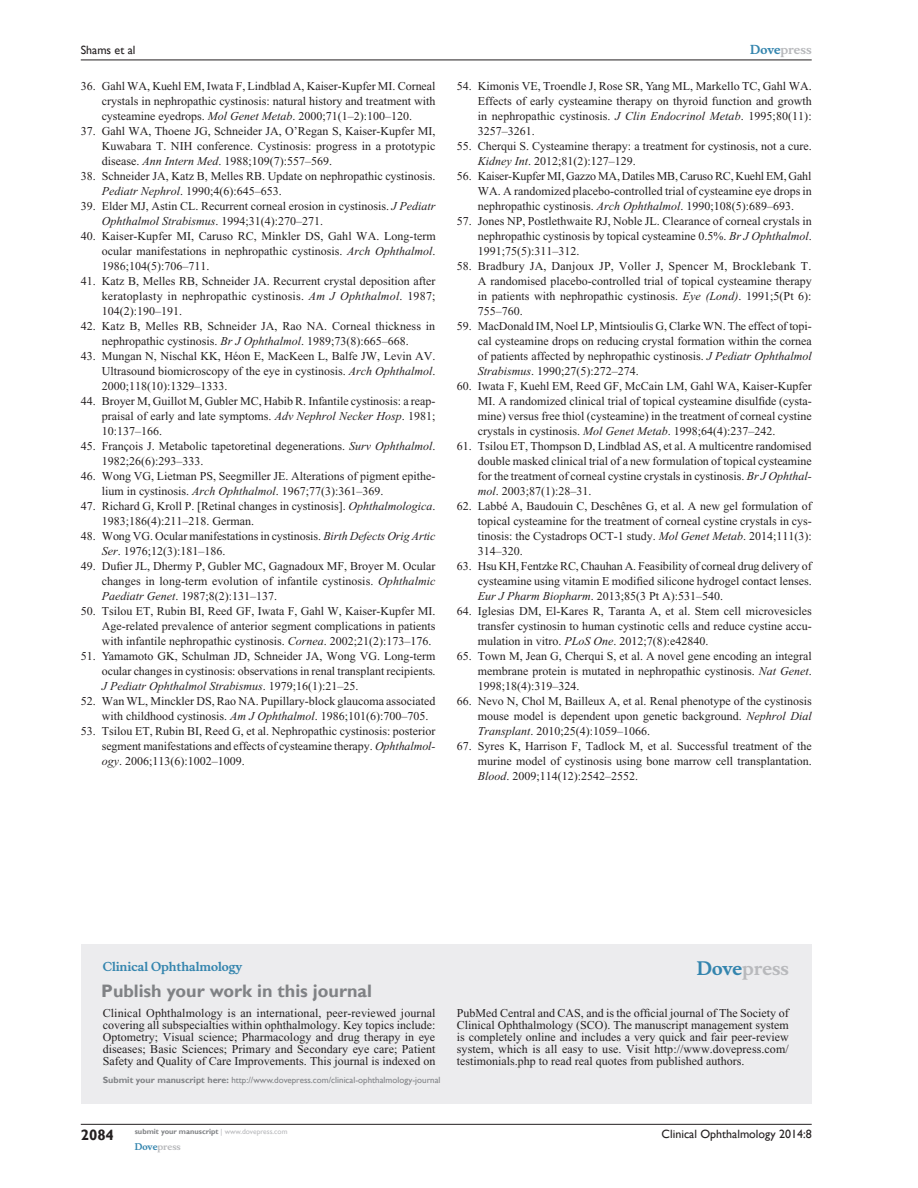
<style>
.page{position:relative;width:918px;height:1188px;background:#fff}
.page>*{position:absolute;margin:0;border:0;box-sizing:border-box;transform-origin:0 0}
.PromBx-H1{font:700 18px "Gill Sans";color:#808285}
.PromBx-Brand{font:700 18px "Musee";color:#b8b9bc}
.t1{font:700 15px "Gill Sans";color:#231f20}
.RefNL2{font:12px/15px "Times New Roman";color:#231f20;text-align:justify}
.PromBx-Tx{font:12px/12px "Times New Roman";color:#231f20;text-align:justify}
.t2{font:12px "Gill Sans";color:#231f20}
.PromBx-JrnlName{font:700 12px "Musee";color:#3485ae}
.t3{font:700 12px "Musee";color:#b8b9bc}
.PromBx-SubmitMssWebA{font:9px "Gill Sans";color:#808285}
.t4{font:700 9px "Musee";color:#b8b9bc}
.t5{font:700 7.5px "Gill Sans";color:#808285}
.s1{font-style:italic}
.s2{color:#3485ae}
.s3{font-weight:700}
.s4{font-weight:400;color:#b8b9bc}
</style>
<div class="page">
<div style="left:81px;top:944px;width:731px;height:159px;background:#ececee"></div>
<hr style="left:81px;top:1124px;width:731px;height:1px;background:#231f20">
<hr style="left:81px;top:60px;width:731px;height:1px;background:#231f20">
<p class="t2" style="left:81px;top:43px;width:56px">Shams et al</p>
<p class="RefNL2" style="left:102px;top:79px;width:335px;text-indent:-21px">36. Gahl WA, Kuehl EM, Iwata F, Lindblad A, Kaiser-Kupfer MI. Corneal crystals in nephropathic cystinosis: natural history and treatment with cysteamine eyedrops. <span class="s1">Mol Genet Metab</span>. 2000;71(1–2):100–120.</p>
<p class="RefNL2" style="left:102px;top:124px;width:335px;text-indent:-21px">37. Gahl WA, Thoene JG, Schneider JA, O’Regan S, Kaiser-Kupfer MI, Kuwabara T. NIH conference. Cystinosis: progress in a prototypic disease. <span class="s1">Ann Intern Med</span>. 1988;109(7):557–569.</p>
<p class="RefNL2" style="left:102px;top:169px;width:335px;text-indent:-21px">38. Schneider JA, Katz B, Melles RB. Update on nephropathic cystinosis.<br><span class="s1">Pediatr Nephrol</span>. 1990;4(6):645–653.</p>
<p class="RefNL2" style="left:102px;top:199px;width:335px;text-indent:-21px">39. Elder MJ, Astin CL. Recurrent corneal erosion in cystinosis. <span class="s1">J Pediatr<br>Ophthalmol Strabismus</span>. 1994;31(4):270–271.</p>
<p class="RefNL2" style="left:102px;top:229px;width:336px;text-indent:-21px">40. Kaiser-Kupfer MI, Caruso RC, Minkler DS, Gahl WA. Long-term ocular manifestations in nephropathic cystinosis. <span class="s1">Arch Ophthalmol</span>.<br>1986;104(5):706–711.</p>
<p class="RefNL2" style="left:102px;top:274px;width:335px;text-indent:-21px">41. Katz B, Melles RB, Schneider JA. Recurrent crystal deposition after keratoplasty in nephropathic cystinosis. <span class="s1">Am J Ophthalmol</span>. 1987; 104(2):190–191.</p>
<p class="RefNL2" style="left:81px;top:319px;width:356px;text-align:center">42. Katz B, Melles RB, Schneider JA, Rao NA. Corneal thickness in nephropathic cystinosis. <span class="s1">Br J Ophthalmol</span>. 1989;73(8):665–668.</p>
<p class="RefNL2" style="left:102px;top:349px;width:335px;text-indent:-21px">43. Mungan N, Nischal KK, Héon E, MacKeen L, Balfe JW, Levin AV.<br>Ultrasound biomicroscopy of the eye in cystinosis. <span class="s1">Arch Ophthalmol</span>.<br>2000;118(10):1329–1333.</p>
<p class="RefNL2" style="left:102px;top:394px;width:335px;text-indent:-21px">44. Broyer M, Guillot M, Gubler MC, Habib R. Infantile cystinosis: a reap&shy;praisal of early and late symptoms. <span class="s1">Adv Nephrol Necker Hosp</span>. 1981; 10:137–166.</p>
<p class="RefNL2" style="left:102px;top:439px;width:335px;text-indent:-21px">45. François J. Metabolic tapetoretinal degenerations. <span class="s1">Surv Ophthalmol</span>.<br>1982;26(6):293–333.</p>
<p class="RefNL2" style="left:102px;top:469px;width:335px;text-indent:-21px">46. Wong VG, Lietman PS, Seegmiller JE. Alterations of pigment epithe&shy;lium in cystinosis. <span class="s1">Arch Ophthalmol</span>. 1967;77(3):361–369.</p>
<p class="RefNL2" style="left:102px;top:499px;width:335px;text-indent:-21px">47. Richard G, Kroll P. [Retinal changes in cystinosis]. <span class="s1">Ophthalmologica</span>.<br>1983;186(4):211–218. German.</p>
<p class="RefNL2" style="left:102px;top:529px;width:335px;text-indent:-21px">48. Wong VG. Ocular manifestations in cystinosis. <span class="s1">Birth Defects Orig Artic<br>Ser</span>. 1976;12(3):181–186.</p>
<p class="RefNL2" style="left:102px;top:559px;width:335px;text-indent:-21px">49. Dufier JL, Dhermy P, Gubler MC, Gagnadoux MF, Broyer M. Ocular changes in long-term evolution of infantile cystinosis. <span class="s1">Ophthalmic Paediatr Genet</span>. 1987;8(2):131–137.</p>
<p class="RefNL2" style="left:102px;top:604px;width:335px;text-indent:-21px">50. Tsilou ET, Rubin BI, Reed GF, Iwata F, Gahl W, Kaiser-Kupfer MI.<br>Age-related prevalence of anterior segment complications in patients with infantile nephropathic cystinosis. <span class="s1">Cornea</span>. 2002;21(2):173–176.</p>
<p class="RefNL2" style="left:102px;top:649px;width:335px;text-indent:-21px">51. Yamamoto GK, Schulman JD, Schneider JA, Wong VG. Long-term ocular changes in cystinosis: observations in renal transplant recipients.<br><span class="s1">J Pediatr Ophthalmol Strabismus</span>. 1979;16(1):21–25.</p>
<p class="RefNL2" style="left:102px;top:694px;width:335px;text-indent:-21px">52. Wan WL, Minckler DS, Rao NA. Pupillary-block glaucoma associated with childhood cystinosis. <span class="s1">Am J Ophthalmol</span>. 1986;101(6):700–705.</p>
<p class="RefNL2" style="left:102px;top:724px;width:335px;text-indent:-21px">53. Tsilou ET, Rubin BI, Reed G, et al. Nephropathic cystinosis: posterior segment manifestations and effects of cysteamine therapy. <span class="s1">Ophthalmol&shy;ogy</span>. 2006;113(6):1002–1009.</p>
<p class="t3" style="left:750px;top:43px;width:63px"><span class="s2">Dove</span>press</p>
<p class="RefNL2" style="left:478px;top:79px;width:335px;text-indent:-21px">54. Kimonis VE, Troendle J, Rose SR, Yang ML, Markello TC, Gahl WA.<br>Effects of early cysteamine therapy on thyroid function and growth in nephropathic cystinosis. <span class="s1">J Clin Endocrinol Metab</span>. 1995;80(11):<br>3257–3261.</p>
<p class="RefNL2" style="left:478px;top:139px;width:335px;text-indent:-21px">55. Cherqui S. Cysteamine therapy: a treatment for cystinosis, not a cure.<br><span class="s1">Kidney Int</span>. 2012;81(2):127–129.</p>
<p class="RefNL2" style="left:478px;top:169px;width:336px;text-indent:-21px">56. Kaiser-Kupfer MI, Gazzo MA, Datiles MB, Caruso RC, Kuehl EM, Gahl WA. A randomized placebo-controlled trial of cysteamine eye drops in nephropathic cystinosis. <span class="s1">Arch Ophthalmol</span>. 1990;108(5):689–693.</p>
<p class="RefNL2" style="left:478px;top:214px;width:335px;text-indent:-21px">57. Jones NP, Postlethwaite RJ, Noble JL. Clearance of corneal crystals in nephropathic cystinosis by topical cysteamine 0.5%. <span class="s1">Br J Ophthalmol</span>.<br>1991;75(5):311–312.</p>
<p class="RefNL2" style="left:478px;top:259px;width:335px;text-indent:-21px">58. Bradbury JA, Danjoux JP, Voller J, Spencer M, Brocklebank T.<br>A randomised placebo-controlled trial of topical cysteamine therapy in patients with nephropathic cystinosis. <span class="s1">Eye (Lond)</span>. 1991;5(Pt 6):<br>755–760.</p>
<p class="RefNL2" style="left:478px;top:319px;width:335px;text-indent:-21px">59. MacDonald IM, Noel LP, Mintsioulis G, Clarke WN. The effect of topi&shy;cal cysteamine drops on reducing crystal formation within the cornea of patients affected by nephropathic cystinosis. <span class="s1">J Pediatr Ophthalmol Strabismus</span>. 1990;27(5):272–274.</p>
<p class="RefNL2" style="left:478px;top:379px;width:335px;text-indent:-21px">60. Iwata F, Kuehl EM, Reed GF, McCain LM, Gahl WA, Kaiser-Kupfer MI. A randomized clinical trial of topical cysteamine disulfide (cysta&shy;mine) versus free thiol (cysteamine) in the treatment of corneal cystine crystals in cystinosis. <span class="s1">Mol Genet Metab</span>. 1998;64(4):237–242.</p>
<p class="RefNL2" style="left:478px;top:439px;width:336px;text-indent:-21px">61. Tsilou ET, Thompson D, Lindblad AS, et al. A multicentre randomised double masked clinical trial of a new formulation of topical cysteamine for the treatment of corneal cystine crystals in cystinosis. <span class="s1">Br J Ophthal&shy;mol</span>. 2003;87(1):28–31.</p>
<p class="RefNL2" style="left:478px;top:499px;width:335px;text-indent:-21px">62. Labbé A, Baudouin C, Deschênes G, et al. A new gel formulation of topical cysteamine for the treatment of corneal cystine crystals in cys&shy;tinosis: the Cystadrops OCT-1 study. <span class="s1">Mol Genet Metab</span>. 2014;111(3):<br>314–320.</p>
<p class="RefNL2" style="left:478px;top:559px;width:335px;text-indent:-21px">63. Hsu KH, Fentzke RC, Chauhan A. Feasibility of corneal drug delivery of cysteamine using vitamin E modified silicone hydrogel contact lenses.<br><span class="s1">Eur J Pharm Biopharm</span>. 2013;85(3 Pt A):531–540.</p>
<p class="RefNL2" style="left:478px;top:604px;width:335px;text-indent:-21px">64. Iglesias DM, El-Kares R, Taranta A, et al. Stem cell microvesicles transfer cystinosin to human cystinotic cells and reduce cystine accu&shy;mulation in vitro. <span class="s1">PLoS One</span>. 2012;7(8):e42840.</p>
<p class="RefNL2" style="left:478px;top:649px;width:335px;text-indent:-21px">65. Town M, Jean G, Cherqui S, et al. A novel gene encoding an integral membrane protein is mutated in nephropathic cystinosis. <span class="s1">Nat Genet</span>.<br>1998;18(4):319–324.</p>
<p class="RefNL2" style="left:478px;top:694px;width:335px;text-indent:-21px">66. Nevo N, Chol M, Bailleux A, et al. Renal phenotype of the cystinosis mouse model is dependent upon genetic background. <span class="s1">Nephrol Dial Transplant</span>. 2010;25(4):1059–1066.</p>
<p class="RefNL2" style="left:478px;top:739px;width:335px;text-indent:-21px">67. Syres K, Harrison F, Tadlock M, et al. Successful treatment of the murine model of cystinosis using bone marrow cell transplantation.<br><span class="s1">Blood</span>. 2009;114(12):2542–2552.</p>
<p class="PromBx-JrnlName" style="left:103px;top:959px;width:141px">Clinical Ophthalmology</p>
<p class="PromBx-H1" style="left:101px;top:980px;width:272px">Publish your work in this journal</p>
<p class="PromBx-Brand" style="left:697px;top:958px;width:94px"><span class="s2">Dove</span>press</p>
<p class="PromBx-Tx" style="left:103px;top:1007px;width:334px">Clinical Ophthalmology is an international, peer-reviewed journal covering all subspecialties within ophthalmology. Key topics include:<br>Optometry; Visual science; Pharmacology and drug therapy in eye diseases; Basic Sciences; Primary and Secondary eye care; Patient Safety and Quality of Care Improvements. This journal is indexed on</p>
<p class="PromBx-Tx" style="left:457px;top:1007px;width:333px">PubMed Central and CAS, and is the official journal of The Society of Clinical Ophthalmology (SCO). The manuscript management system is completely online and includes a very quick and fair peer-review system, which is all easy to use. Visit http://www.dovepress.com/ testimonials.php to read real quotes from published authors.</p>
<p class="PromBx-SubmitMssWebA" style="left:103px;top:1075px;width:339px"><span class="s3">Submit your manuscript here:</span> http://www.dovepress.com/clinical-ophthalmology-journal</p>
<p class="t1" style="left:81px;top:1126px;width:35px">2084</p>
<p class="t5" style="left:135px;top:1127px;width:154px">submit your manuscript <span class="s4">| www.dovepress.com</span></p>
<p class="t4" style="left:135px;top:1141px;width:48px"><span class="s2">Dove</span>press</p>
<p class="t2" style="left:662px;top:1127px;width:152px">Clinical Ophthalmology 2014:8</p>
</div>
